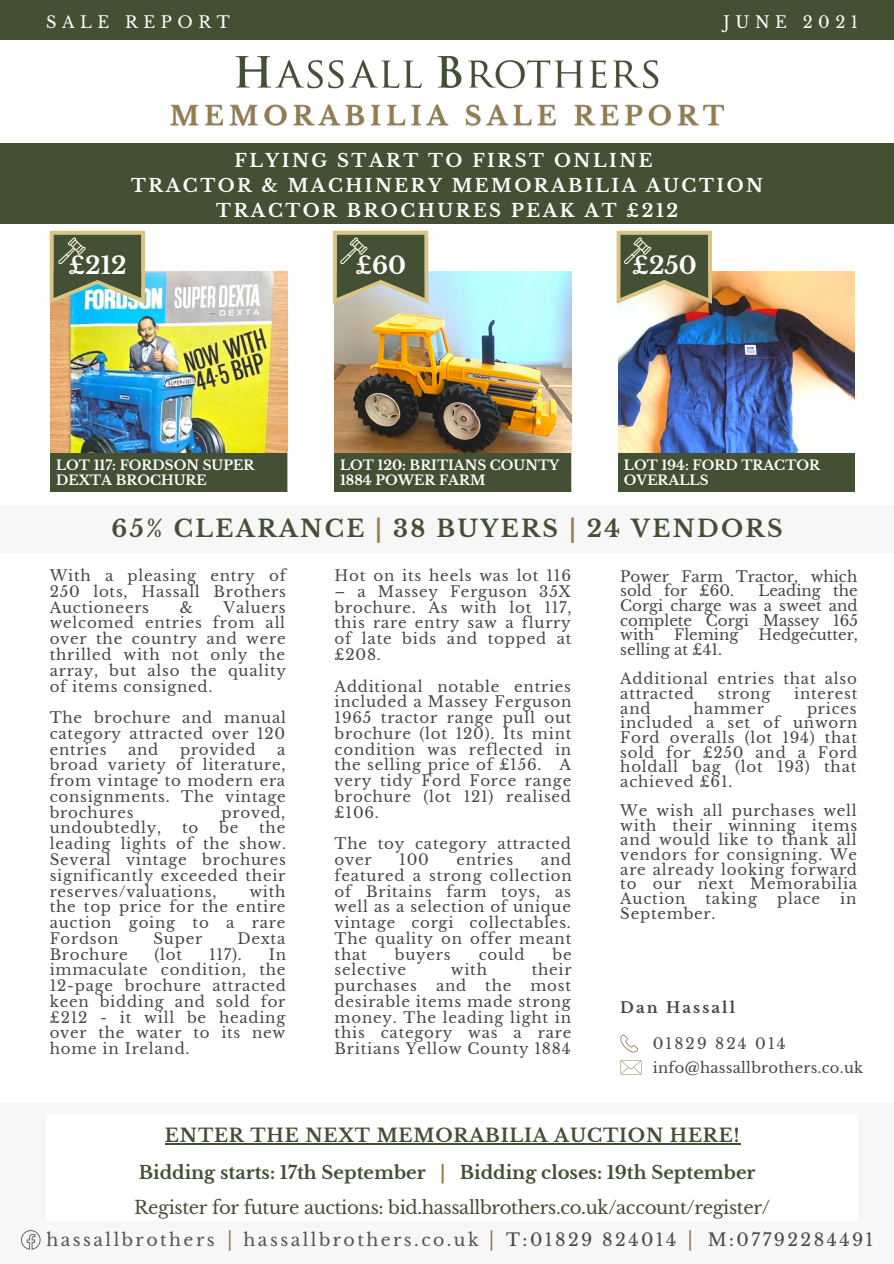
<style>
.page{position:relative;width:894px;height:1264px;background:#fff}
.page>*{position:absolute;margin:0;border:0;box-sizing:border-box;transform-origin:0 0}
.t1{font:700 23.7px "Libre Baskerville";color:#fff}
.t2{font:700 23.55px "Libre Baskerville";letter-spacing:.1em;color:#445034}
.t3{font:19.2px "Libre Baskerville";color:#947c4d}
.t4{font:700 18.45px "Libre Baskerville";letter-spacing:.045em;color:#445034}
.t5{font:18.15px "Libre Baskerville";letter-spacing:-.02em;color:#445034}
.t6{font:700 18px "Libre Baskerville";letter-spacing:.14em;color:#fff}
.t7{font:700 18px "Libre Baskerville";color:#445034}
.t8{font:17.4px "Libre Baskerville";letter-spacing:.14em;color:#545454}
.t9{font:17.4px "Libre Baskerville";letter-spacing:.14em;color:#474747}
.t10{font:16.2px "Libre Baskerville";letter-spacing:.34em;color:#fff}
.t11{font:15px/15.8px "Libre Baskerville";letter-spacing:.05em;color:#474747;text-align:justify}
.t12{font:15px/14.7px "Libre Baskerville";color:#474747}
.t13{font:15px "Libre Baskerville";letter-spacing:.14em;color:#474747}
.t14{font:700 15px "Libre Baskerville";letter-spacing:.14em;color:#474747}
.t15{font:14.7px "Libre Baskerville";letter-spacing:.02em;color:#474747}
.t16{font:700 13.35px/14.5px "Libre Baskerville";color:#fff}
.s1{color:#947c4d}
</style>
<div class="page">
<div style="left:0;top:143px;width:893px;height:80px;background:#445034"></div>
<img style="left:51px;top:271px;width:236px;height:182px">
<img style="left:618px;top:271px;width:236px;height:182px">
<img style="left:335px;top:271px;width:236px;height:220px">
<div style="left:0;top:0;width:893px;height:40px;background:#445034"></div>
<img style="left:235px;top:55px;width:424px;height:34px">
<div style="left:0;top:505px;width:893px;height:48px;background:#f7f7f7"></div>
<svg style="left:50px;top:231px;width:95px;height:73px;background:#6d7a5e"></svg>
<div style="left:0;top:1102px;width:893px;height:161px;background:#f7f7f7"></div>
<div style="left:46px;top:1114px;width:811px;height:106px;background:#fff"></div>
<svg style="left:333px;top:231px;width:95px;height:73px;background:#74785b"></svg>
<svg style="left:616px;top:231px;width:95px;height:73px;background:#7a7b59"></svg>
<img style="left:170px;top:104px;width:554px;height:23px">
<div style="left:51px;top:453px;width:236px;height:39px;background:#445034"></div>
<div style="left:334px;top:453px;width:236px;height:39px;background:#445034"></div>
<div style="left:618px;top:453px;width:236px;height:39px;background:#445034"></div>
<hr style="left:165px;top:1143px;width:575px;height:1px;background:#445034">
<svg style="left:620px;top:1034px;width:18px;height:18px"></svg>
<svg style="left:620px;top:1060px;width:21px;height:14px"></svg>
<svg style="left:21px;top:1230px;width:20px;height:19px"></svg>
<p class="t10" style="left:46px;top:12px;width:185px">SALE REPORT</p>
<p class="t10" style="left:723px;top:12px;width:136px">JUNE 2021</p>
<p class="t6" style="left:234px;top:149px;width:419px">FLYING START TO FIRST ONLINE</p>
<p class="t6" style="left:131px;top:174px;width:633px">TRACTOR &amp; MACHINERY MEMORABILIA AUCTION</p>
<p class="t6" style="left:216px;top:200px;width:463px">TRACTOR BROCHURES PEAK AT £212</p>
<p class="t1" style="left:68px;top:251px;width:60px">£212</p>
<p class="t1" style="left:355px;top:251px;width:52px">£60</p>
<p class="t1" style="left:632px;top:251px;width:66px">£250</p>
<p class="t16" style="left:56px;top:458px;width:199px">LOT 117: FORDSON SUPER<br>DEXTA BROCHURE</p>
<p class="t16" style="left:340px;top:458px;width:221px">LOT 120: BRITIANS COUNTY<br>1884 POWER FARM</p>
<p class="t16" style="left:623px;top:458px;width:198px">LOT 194: FORD TRACTOR<br>OVERALLS</p>
<p class="t2" style="left:112px;top:514px;width:672px">65% CLEARANCE <span class="s1">|</span> 38 BUYERS <span class="s1">|</span> 24 VENDORS</p>
<p class="t11" style="left:50px;top:568px;width:238px">With a pleasing entry of 250 lots, Hassall Brothers Auctioneers</p>
<p class="t11" style="left:50px;top:599px;width:238px;text-indent:174px">Valuers welcomed entries from all over the country and were thrilled with not only the array, but also the quality of items consigned.</p>
<p class="t11" style="left:50px;top:710px;width:238px">The brochure and manual category attracted over 120 entries</p>
<p class="t11" style="left:180px;top:599px;width:15px">&amp;</p>
<p class="t11" style="left:128px;top:741px;width:32px">and</p>
<p class="t11" style="left:180px;top:741px;width:77px">provided</p>
<p class="t11" style="left:50px;top:741px;width:238px;text-indent:227px">a broad variety of literature, from vintage to modern era consignments. The vintage brochures</p>
<p class="t11" style="left:221px;top:804px;width:65px">proved,</p>
<p class="t11" style="left:50px;top:820px;width:238px;text-indent:209px">the leading lights of the show.<br>Several vintage brochures significantly exceeded their reserves/valuations,</p>
<p class="t11" style="left:50px;top:820px;width:113px">undoubtedly,</p>
<p class="t11" style="left:182px;top:820px;width:18px">to</p>
<p class="t11" style="left:219px;top:820px;width:21px">be</p>
<p class="t11" style="left:50px;top:883px;width:237px;text-indent:199px">with the top price for the entire auction going to a rare Fordson</p>
<p class="t11" style="left:153px;top:930px;width:50px">Super</p>
<p class="t11" style="left:237px;top:930px;width:49px">Dexta</p>
<p class="t11" style="left:50px;top:946px;width:79px">Brochure</p>
<p class="t11" style="left:154px;top:946px;width:29px">(lot</p>
<p class="t11" style="left:209px;top:946px;width:34px">117).</p>
<p class="t11" style="left:50px;top:946px;width:238px;text-indent:219px">In immaculate condition, the 12-page brochure attracted keen bidding and sold for £212 - it will be heading over the water to its new home in Ireland.</p>
<p class="t11" style="left:334px;top:568px;width:238px">Hot on its heels was lot 116</p>
<p class="t11" style="left:334px;top:583px;width:238px">– a Massey Ferguson 35X brochure. As with lot 117, this rare entry saw a flurry of late bids and topped at £208.</p>
<p class="t11" style="left:334px;top:678px;width:238px">Additional notable entries included a Massey Ferguson 1965 tractor range pull out brochure (lot 120). Its mint condition was reflected in the selling price of £156. A very tidy Ford Force range brochure (lot 121) realised £106.</p>
<p class="t11" style="left:334px;top:836px;width:238px">The toy category attracted over</p>
<p class="t11" style="left:334px;top:851px;width:238px;text-indent:206px">and featured a strong collection of Britains farm toys, as well as a selection of unique vintage corgi collectables.<br>The quality on offer meant that</p>
<p class="t11" style="left:399px;top:851px;width:31px">100</p>
<p class="t11" style="left:456px;top:851px;width:58px">entries</p>
<p class="t11" style="left:395px;top:946px;width:57px">buyers</p>
<p class="t11" style="left:478px;top:946px;width:47px">could</p>
<p class="t11" style="left:552px;top:946px;width:21px">be</p>
<p class="t11" style="left:334px;top:962px;width:73px">selective</p>
<p class="t11" style="left:451px;top:962px;width:38px">with</p>
<p class="t11" style="left:531px;top:962px;width:41px">their</p>
<p class="t11" style="left:334px;top:978px;width:84px">purchases</p>
<p class="t11" style="left:436px;top:978px;width:32px">and</p>
<p class="t11" style="left:485px;top:978px;width:28px">the</p>
<p class="t11" style="left:334px;top:978px;width:238px;text-indent:196px">most desirable items made strong money. The leading light in this category was a rare Britians Yellow County 1884</p>
<p class="t12" style="left:620px;top:569px;width:238px">Power Farm Tractor, which sold for £60.</p>
<p class="t11" style="left:620px;top:584px;width:239px;line-height:14.7px;text-indent:138px">Leading the Corgi charge was a sweet and complete Corgi Massey 165 with</p>
<p class="t12" style="left:674px;top:628px;width:66px">Fleming</p>
<p class="t12" style="left:758px;top:628px;width:101px">Hedgecutter,</p>
<p class="t12" style="left:620px;top:642px;width:103px">selling at £41.</p>
<p class="t11" style="left:620px;top:671px;width:238px;line-height:14.7px">Additional entries that also attracted</p>
<p class="t11" style="left:717px;top:686px;width:54px">strong</p>
<p class="t11" style="left:794px;top:686px;width:65px">interest</p>
<p class="t11" style="left:620px;top:700px;width:32px">and</p>
<p class="t11" style="left:693px;top:700px;width:72px">hammer</p>
<p class="t11" style="left:620px;top:701px;width:238px;line-height:14.7px;text-indent:187px">prices included a set of unworn Ford overalls (lot 194) that sold for £250 and a Ford holdall bag (lot 193) that achieved £61.</p>
<p class="t11" style="left:620px;top:803px;width:238px;line-height:14.7px">We wish all purchases well with their winning items and would like to thank all vendors for consigning. We are already looking forward to our next Memorabilia Auction</p>
<p class="t11" style="left:705px;top:890px;width:53px">taking</p>
<p class="t11" style="left:776px;top:890px;width:45px">place</p>
<p class="t11" style="left:840px;top:890px;width:18px">in</p>
<p class="t11" style="left:620px;top:905px;width:97px">September.</p>
<p class="t14" style="left:620px;top:998px;width:116px">Dan Hassall</p>
<p class="t13" style="left:652px;top:1034px;width:134px">01829 824 014</p>
<p class="t15" style="left:652px;top:1058px;width:212px">info@hassallbrothers.co.uk</p>
<p class="t4" style="left:165px;top:1124px;width:575px">ENTER THE NEXT MEMORABILIA AUCTION HERE!</p>
<p class="t7" style="left:139px;top:1161px;width:618px">Bidding starts: 17th September <span class="s1">|</span> Bidding closes: 19th September</p>
<p class="t5" style="left:134px;top:1196px;width:637px">Register for future auctions: bid.hassallbrothers.co.uk/account/register/</p>
<p class="t8" style="left:46px;top:1229px;width:170px">hassallbrothers</p>
<p class="t3" style="left:227px;top:1227px;width:7px">|</p>
<p class="t8" style="left:243px;top:1228px;width:237px">hassallbrothers.co.uk</p>
<p class="t3" style="left:488px;top:1227px;width:7px">|</p>
<p class="t9" style="left:506px;top:1228px;width:171px">T:01829 824014</p>
<p class="t3" style="left:687px;top:1227px;width:7px">|</p>
<p class="t9" style="left:707px;top:1228px;width:167px">M:07792284491</p>
</div>
